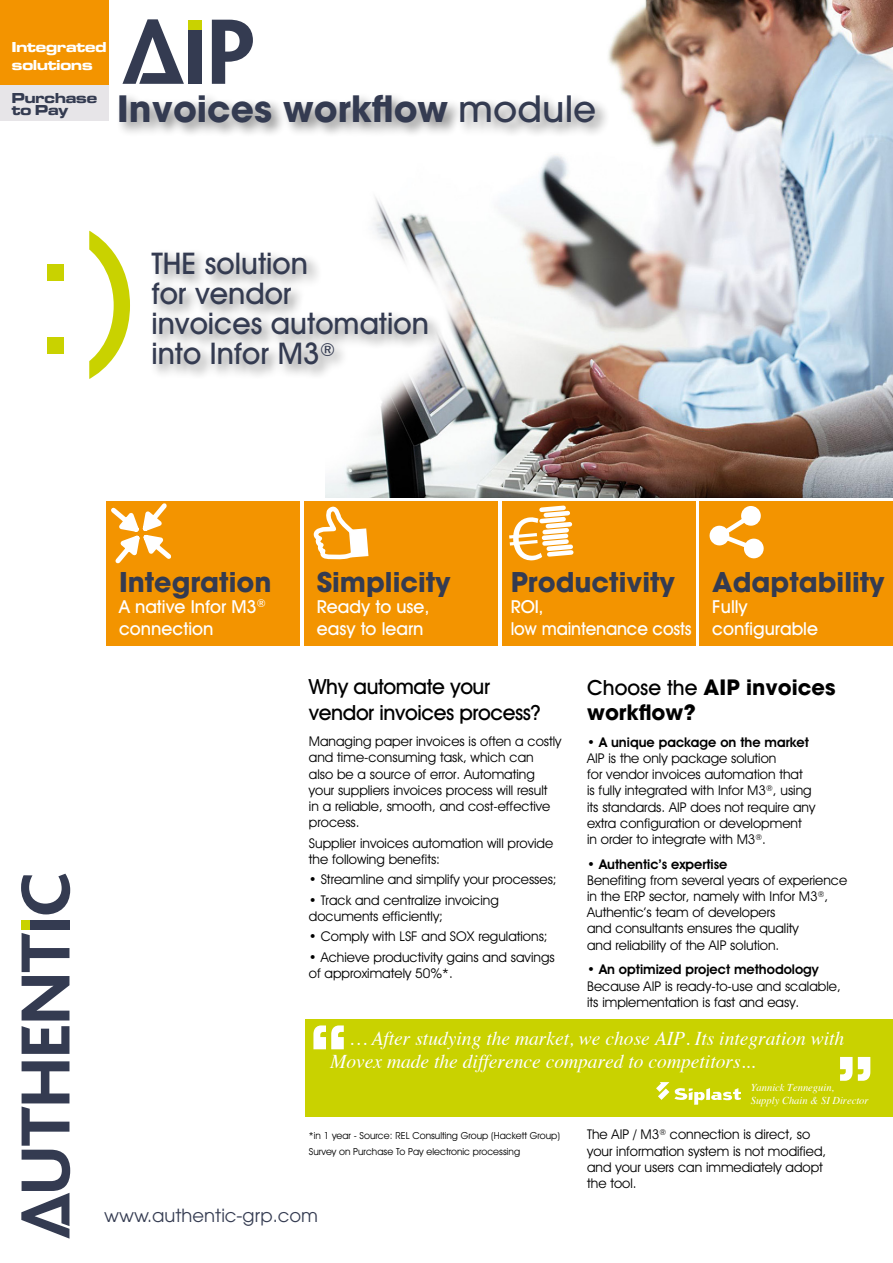
<style>
.page{position:relative;width:893px;height:1263px;background:#fff}
.page>*{position:absolute;margin:0;border:0;box-sizing:border-box;transform-origin:0 0}
.t1{font:700 72px "Avant Garde";color:#fff}
.t2{font:700 36px "Avant Garde";color:#343b51}
.t3{font:500 30px/30px "Avant Garde IT Cby BT";color:#343b51}
.t4{font:700 27px "Avant Garde";color:#343b51}
.t5{font:500 21px/25.2px "Avant Garde IT Cby BT";letter-spacing:-.02em;color:#000}
.t6{font:700 21px/25.2px "Avant Garde";color:#000}
.t7{font:italic 19.5px/22.5px "Times";color:#fff}
.t8{font:500 18px/21.6px "Avant Garde IT Cby BT";color:#fff}
.t9{font:18px "Avant Garde";color:#343b51}
.t10{font:15px/18px "Microgramma D Bold Exte";color:#fff}
.t11{font:15px/12px "Microgramma D Bold Exte";color:#343b51}
.t12{font:13.5px/16.2px "Avant Garde IT Cby BT";color:#000}
.t13{font:600 13.5px "Avant Garde IT Cby BT";color:#000}
.t14{font:italic 10.5px/12.6px "Times";color:#fff}
.t15{font:9.75px/16.2px "Avant Garde IT Cby BT";color:#000}
.s1{font-weight:500}
.s2{font-family:"Avant Garde IT Cby BT";font-weight:500}
.s3{font-weight:600}
</style>
<div class="page">
<img style="left:326px;top:0;width:567px;height:498px">
<div style="left:22px;top:920px;width:8px;height:10px;background:#c9d200"></div>
<svg style="left:21px;top:1061px;width:49px;height:177px"></svg>
<svg style="left:22px;top:1026px;width:47px;height:28px"></svg>
<svg style="left:22px;top:933px;width:47px;height:87px"></svg>
<div style="left:30px;top:920px;width:39px;height:10px;background:#343b51"></div>
<svg style="left:21px;top:874px;width:49px;height:40px"></svg>
<div style="left:106px;top:502px;width:194px;height:144px;background:#f39400"></div>
<div style="left:304px;top:502px;width:193px;height:144px;background:#f39400"></div>
<div style="left:502px;top:502px;width:193px;height:144px;background:#f39400"></div>
<div style="left:699px;top:502px;width:194px;height:144px;background:#f39400"></div>
<div style="left:116px;top:92px;width:495px;height:288px;background:#000;opacity:.5"></div>
<svg style="left:111px;top:503px;width:60px;height:61px"></svg>
<svg style="left:309px;top:501px;width:60px;height:59px"></svg>
<svg style="left:709px;top:506px;width:55px;height:53px"></svg>
<svg style="left:509px;top:501px;width:77px;height:60px"></svg>
<div style="left:305px;top:1019px;width:588px;height:97px;background:#c9d200"></div>
<svg style="left:656px;top:1082px;width:85px;height:23px"></svg>
<div style="left:118px;top:0;width:222px;height:86px;background:#fff"></div>
<div style="left:188px;top:20px;width:14px;height:11px;background:#c9d200"></div>
<div style="left:188px;top:31px;width:14px;height:53px;background:#343b51"></div>
<svg style="left:122px;top:19px;width:62px;height:65px"></svg>
<svg style="left:212px;top:20px;width:41px;height:64px"></svg>
<div style="left:35px;top:218px;width:100px;height:177px;background:#fff"></div>
<svg style="left:89px;top:231px;width:41px;height:148px"></svg>
<div style="left:47px;top:264px;width:16px;height:16px;background:#c9d200"></div>
<div style="left:47px;top:338px;width:16px;height:16px;background:#c9d200"></div>
<div style="left:0;top:78px;width:108px;height:42px;background:#e7e5e8"></div>
<div style="left:0;top:0;width:108px;height:85px;background:#f39400"></div>
<p class="t10" style="left:12px;top:38px;width:96px">Integrated solutions</p>
<p class="t11" style="left:12px;top:92px;width:87px">Purchase to Pay</p>
<h2 class="t2" style="left:117px;top:85px;width:481px">Invoices workflow <span class="s1">module</span></h2>
<h3 class="t3" style="left:151px;top:248px;width:279px">THE solution<br>for vendor<br>invoices automation into Infor M3<sup>®</sup></h3>
<h3 class="t4" style="left:119px;top:564px;width:154px">Integration</h3>
<h3 class="t8" style="left:119px;top:596px;width:148px">A native Infor M3<sup>® </sup>connection</h3>
<h3 class="t4" style="left:317px;top:564px;width:135px">Simplicity</h3>
<h3 class="t8" style="left:317px;top:596px;width:114px">Ready to use, easy to learn</h3>
<h3 class="t4" style="left:511px;top:564px;width:166px">Productivity</h3>
<h3 class="t8" style="left:511px;top:596px;width:182px">ROI,<br>low maintenance costs</h3>
<h3 class="t4" style="left:712px;top:564px;width:174px">Adaptability</h3>
<h3 class="t8" style="left:712px;top:596px;width:107px">Fully configurable</h3>
<h3 class="t5" style="left:309px;top:674px;width:233px">Why automate your vendor invoices process?</h3>
<p class="t12" style="left:309px;top:733px;width:254px">Managing paper invoices is often a costly and time-consuming task, which can<br>also be a source of error. Automating your suppliers invoices process will result<br>in a reliable, smooth, and cost-effective process.</p>
<p class="t12" style="left:309px;top:835px;width:246px">Supplier invoices automation will provide the following benefits:</p>
<p class="t12" style="left:309px;top:871px;width:249px">• Streamline and simplify your processes;</p>
<p class="t12" style="left:309px;top:892px;width:191px">• Track and centralize invoicing documents efficiently;</p>
<p class="t12" style="left:309px;top:928px;width:240px">• Comply with LSF and SOX regulations;</p>
<p class="t12" style="left:309px;top:949px;width:247px">• Achieve productivity gains and savings of approximately 50%*.</p>
<h3 class="t6" style="left:587px;top:674px;width:250px"><span class="s2">Choose the</span> AIP invoices workflow?</h3>
<p class="t12" style="left:587px;top:734px;width:230px">• <span class="s3">A unique package on the market </span>AIP is the only package solution<br>for vendor invoices automation that<br>is fully integrated with Infor M3<sup>®</sup>, using its standards. AIP does not require any extra configuration or development<br>in order to integrate with M3<sup>®</sup>.</p>
<p class="t13" style="left:587px;top:856px;width:142px">• Authentic’s expertise</p>
<p class="t12" style="left:587px;top:872px;width:262px">Benefiting from several years of experience in the ERP sector, namely with Infor M3<sup>®</sup>, Authentic’s team of developers<br>and consultants ensures the quality<br>and reliability of the AIP solution.</p>
<p class="t13" style="left:587px;top:961px;width:233px">• An optimized project methodology</p>
<p class="t12" style="left:587px;top:977px;width:255px">Because AIP is ready-to-use and scalable, its implementation is fast and easy.</p>
<h1 class="t1" style="left:309px;top:1005px;width:41px">“</h1>
<h3 class="t7" style="left:330px;top:1026px;width:516px;text-indent:19px">… After studying the market, we chose AIP. Its integration with<br>Movex made the difference compared to competitors...</h3>
<p class="t14" style="left:751px;top:1081px;width:119px">Yannick Tenneguin,<br>Supply Chain &amp; SI Director</p>
<h1 class="t1" style="left:835px;top:1037px;width:41px">”</h1>
<p class="t15" style="left:309px;top:1127px;width:252px">*in 1 year - Source: REL Consulting Group (Hackett Group)<br>Survey on Purchase To Pay electronic processing</p>
<p class="t12" style="left:587px;top:1126px;width:241px">The AIP / M3<sup>®</sup> connection is direct, so your information system is not modified, and your users can immediately adopt the tool.</p>
<h3 class="t9" style="left:104px;top:1204px;width:215px">www.authentic-grp.com</h3>
</div>
